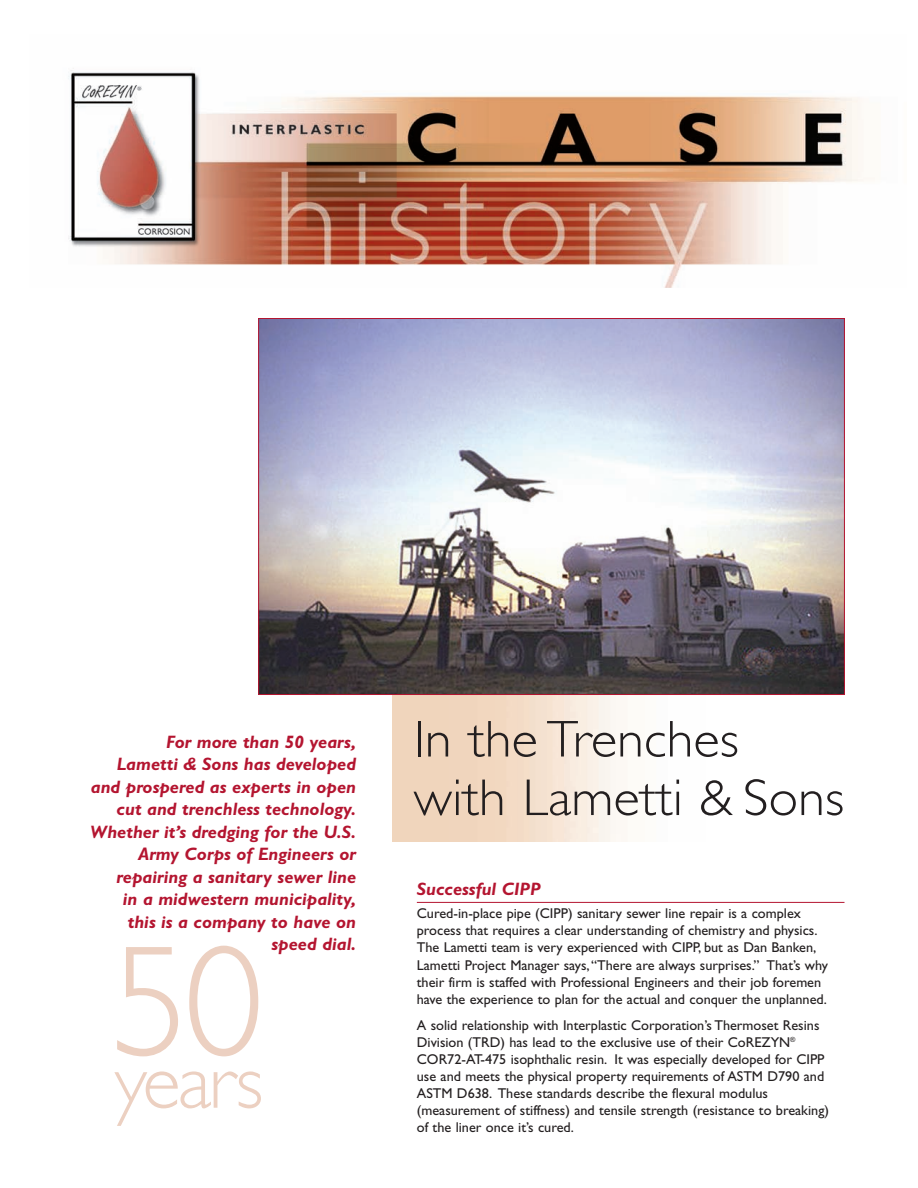
<style>
.page{position:relative;width:918px;height:1188px;background:#fff}
.page>*{position:absolute;margin:0;border:0;box-sizing:border-box;transform-origin:0 0}
.t1{font:300 79.05px "Gill Sans";letter-spacing:-.035em;color:#ecd0c1}
.t2{font:300 52.05px/58.5px "Gill Sans";color:#231f20;scale:1.05 1}
.t3{font:italic 700 18px/22.5px "Gill Sans";color:#b41530;text-align:right}
.t4{font:14.25px/17.1px "Gill Sans";color:#231f20}
</style>
<div class="page">
<img style="left:68px;top:68px;width:807px;height:220px">
<hr style="left:417px;top:902px;width:427px;height:1px;background:#b41530">
<img style="left:260px;top:320px;width:583px;height:373px">
<p class="t3" style="left:90px;top:732px;width:267px">For more than 50 years,<br>Lametti &amp; Sons has developed and prospered as experts in open cut and trenchless technology.<br>Whether it’s dredging for the U.S.<br>Army Corps of Engineers or repairing a sanitary sewer line<br>in a midwestern municipality,<br>this is a company to have on speed dial.</p>
<h1 class="t1" style="left:111px;top:1051px;width:154px"><sup>50</sup>years</h1>
<h2 class="t2" style="left:413px;top:715px;width:412px">In the Trenches<br>with Lametti &amp; Sons</h2>
<p class="t3" style="left:417px;top:880px;width:125px">Successful CIPP</p>
<p class="t4" style="left:417px;top:906px;width:413px">Cured-in-place pipe (CIPP) sanitary sewer line repair is a complex process that requires a clear understanding of chemistry and physics.<br>The Lametti team is very experienced with CIPP, but as Dan Banken, Lametti Project Manager says,“There are always surprises.” That’s why their firm is staffed with Professional Engineers and their job foremen have the experience to plan for the actual and conquer the unplanned.</p>
<p class="t4" style="left:417px;top:1018px;width:414px">A solid relationship with Interplastic Corporation’s Thermoset Resins Division (TRD) has lead to the exclusive use of their CoREZYN<sup>® </sup>COR72-AT-475 isophthalic resin. It was especially developed for CIPP use and meets the physical property requirements of ASTM D790 and ASTM D638. These standards describe the flexural modulus (measurement of stiffness) and tensile strength (resistance to breaking) of the liner once it’s cured.</p>
</div>
